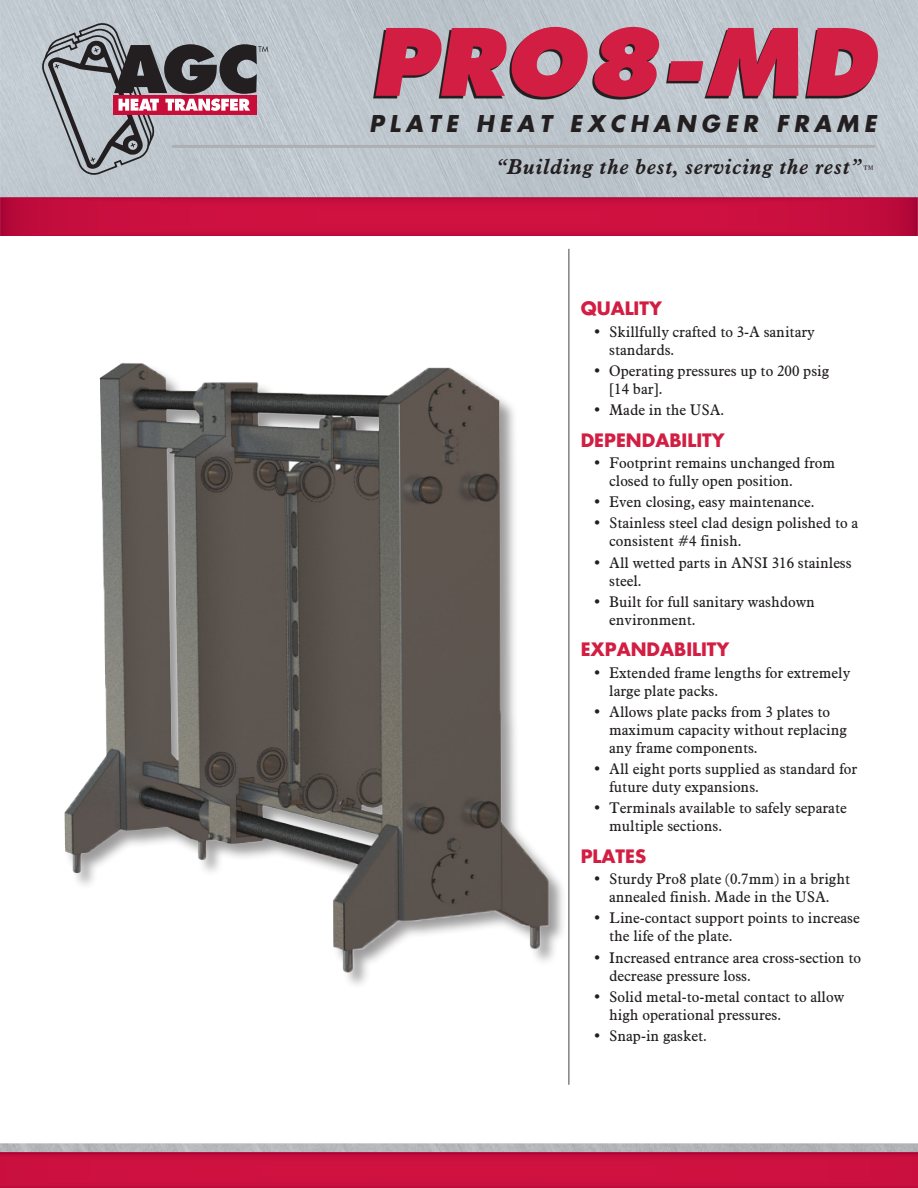
<style>
.page{position:relative;width:918px;height:1188px;background:#fff}
.page>*{position:absolute;margin:0;border:0;box-sizing:border-box;transform-origin:0 0}
.t1{font:italic 800 90px "Futura";color:#d21e43}
.t2{font:italic 700 22.5px "Futura";letter-spacing:.23em;color:#231f20}
.t3{font:italic 700 21px "Aldine 721 BT";letter-spacing:.04em;color:#231f20}
.front_page_para_head{font:700 18px "Futura";color:#d21e43}
.bullet{font:15px/18px "Aldine 721 BT";color:#231f20}
</style>
<div class="page">
<img style="left:0;top:1px;width:918px;height:234px">
<img style="left:0;top:1143px;width:918px;height:45px">
<svg style="left:42px;top:23px;width:226px;height:152px;background:#9d99a0"></svg>
<hr style="left:172px;top:145px;width:703px;height:3px;background:#aeafb3">
<svg style="left:374px;top:29px;width:502px;height:70px;background:#5a5b5e"></svg>
<hr style="left:568px;top:249px;width:2px;height:836px;background:#808285">
<img style="left:64px;top:346px;width:506px;height:645px">
<p class="t1" style="left:370px;top:7px;width:507px">PRO8-MD</p>
<p class="t2" style="left:369px;top:108px;width:509px">PLATE HEAT EXCHANGER FRAME</p>
<h3 class="t3" style="left:497px;top:153px;width:380px">“Building the best, servicing the rest”<sub>™</sub></h3>
<p class="front_page_para_head" style="left:581px;top:296px;width:83px">QUALITY</p>
<p class="bullet" style="left:609px;top:322px;width:207px;text-indent:-16px">• Skillfully crafted to 3-A sanitary standards.</p>
<p class="bullet" style="left:609px;top:361px;width:222px;text-indent:-16px">• Operating pressures up to 200 psig [14 bar].</p>
<p class="bullet" style="left:593px;top:401px;width:133px">• Made in the USA.</p>
<p class="front_page_para_head" style="left:581px;top:427px;width:145px">DEPENDABILITY</p>
<p class="bullet" style="left:609px;top:453px;width:228px;text-indent:-16px">• Footprint remains unchanged from closed to fully open position.</p>
<p class="bullet" style="left:593px;top:493px;width:223px">• Even closing, easy maintenance.</p>
<p class="bullet" style="left:609px;top:514px;width:250px;text-indent:-16px">• Stainless steel clad design polished to a consistent #4 finish.</p>
<p class="bullet" style="left:609px;top:553px;width:244px;text-indent:-16px">• All wetted parts in ANSI 316 stainless steel.</p>
<p class="bullet" style="left:609px;top:592px;width:207px;text-indent:-16px">• Built for full sanitary washdown environment.</p>
<p class="front_page_para_head" style="left:581px;top:637px;width:150px">EXPANDABILITY</p>
<p class="bullet" style="left:609px;top:663px;width:242px;text-indent:-16px">• Extended frame lengths for extremely large plate packs.</p>
<p class="bullet" style="left:609px;top:702px;width:239px;text-indent:-16px">• Allows plate packs from 3 plates to maximum capacity without replacing any frame components.</p>
<p class="bullet" style="left:609px;top:760px;width:250px;text-indent:-16px">• All eight ports supplied as standard for future duty expansions.</p>
<p class="bullet" style="left:609px;top:799px;width:239px;text-indent:-16px">• Terminals available to safely separate multiple sections.</p>
<p class="front_page_para_head" style="left:581px;top:844px;width:67px">PLATES</p>
<p class="bullet" style="left:593px;top:870px;width:259px;text-align:center">• Sturdy Pro8 plate (0.7mm) in a bright annealed finish. Made in the USA.</p>
<p class="bullet" style="left:609px;top:909px;width:252px;text-indent:-16px">• Line-contact support points to increase the life of the plate.</p>
<p class="bullet" style="left:609px;top:948px;width:253px;text-indent:-16px">• Increased entrance area cross-section to decrease pressure loss.</p>
<p class="bullet" style="left:609px;top:987px;width:237px;text-indent:-16px">• Solid metal-to-metal contact to allow high operational pressures.</p>
<p class="bullet" style="left:593px;top:1027px;width:116px">• Snap-in gasket.</p>
</div>
